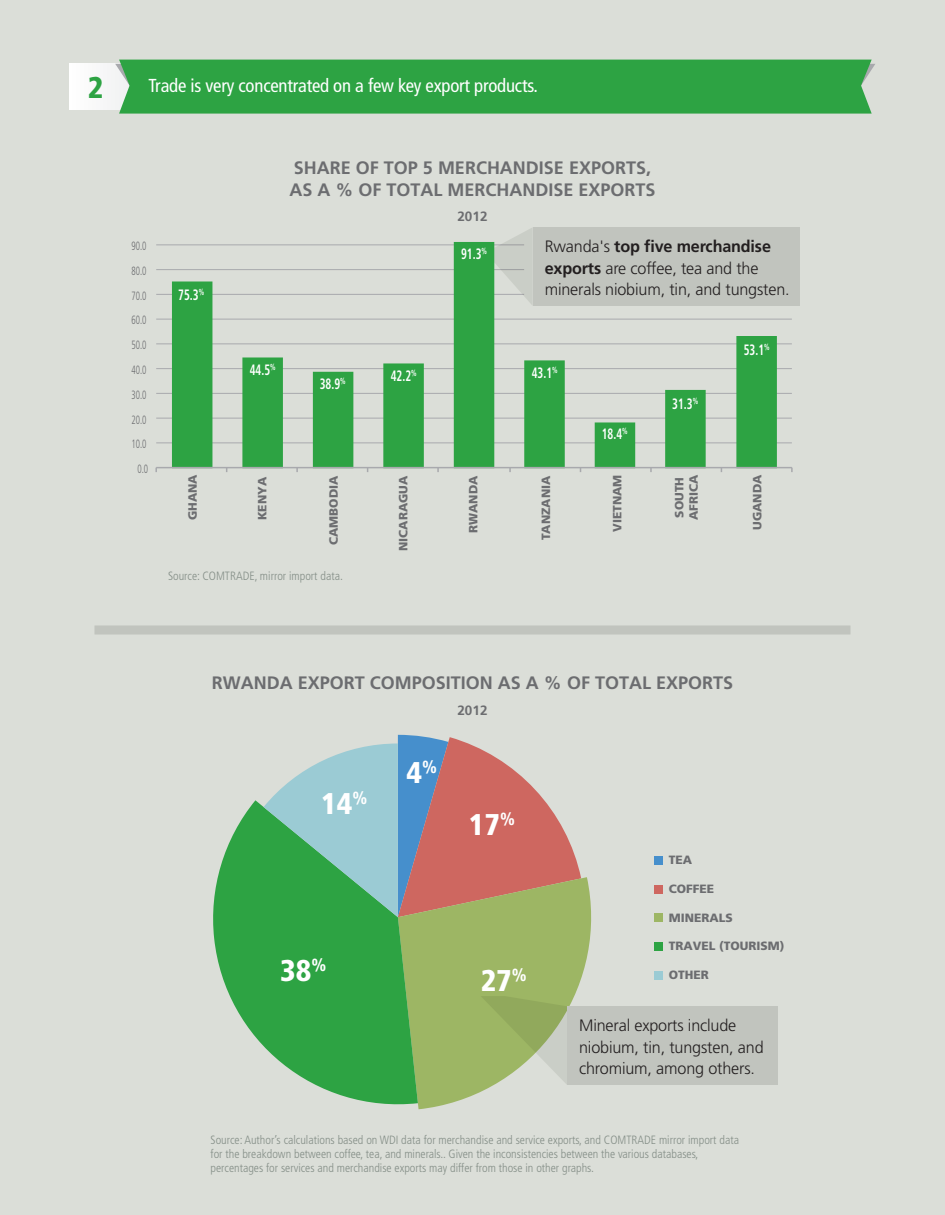
<style>
.page{position:relative;width:945px;height:1215px;background:#dbded8}
.page>*{position:absolute;margin:0;border:0;box-sizing:border-box;transform-origin:0 0}
.t1{font:900 condensed 30px "Frutiger LT Std";color:#fff}
.t2{font:900 condensed 30px "Frutiger LT Std";color:#2da343}
.t3{font:condensed 18.75px "Frutiger LT Std";letter-spacing:-.01em;color:#fff}
.t4{font:700 18px/21.6px "Frutiger LT Std";color:#6c6d70}
.t5{font:900 condensed 17.55px "Frutiger LT Std";color:#fff}
.t6{font:300 16.5px/21.6px "Frutiger LT Std";letter-spacing:-.01em;color:#231f20}
.t7{font:700 condensed 15px "Frutiger LT Std";color:#fff;scale:.75 1}
.t8{font:700 13.5px "Frutiger LT Std";color:#6c6d70}
.t9{font:300 condensed 12px/14.4px "Frutiger LT Std";color:#848e87}
.t10{font:900 12px/14.4px "Frutiger LT Std";color:#6c6d70}
.t11{font:300 condensed 12px "Frutiger LT Std";color:#6c6d70;scale:.75 1}
.s1{font-weight:700}
</style>
<div class="page">
<svg style="left:418px;top:877px;width:174px;height:232px;fill:#9db664"></svg>
<svg style="left:213px;top:800px;width:205px;height:305px;fill:#2da343"></svg>
<svg style="left:264px;top:735px;width:317px;height:182px"></svg>
<svg style="left:481px;top:996px;width:86px;height:89px;background:#a8bb80"></svg>
<div style="left:567px;top:1006px;width:210px;height:79px;background:#c1c4be"></div>
<hr style="left:156px;top:442px;width:636px;height:1px;background:#a8a9ad">
<hr style="left:156px;top:418px;width:636px;height:1px;background:#a8a9ad">
<hr style="left:156px;top:393px;width:636px;height:1px;background:#a8a9ad">
<hr style="left:156px;top:368px;width:636px;height:1px;background:#a8a9ad">
<hr style="left:156px;top:343px;width:636px;height:1px;background:#a8a9ad">
<hr style="left:156px;top:319px;width:636px;height:1px;background:#a8a9ad">
<hr style="left:156px;top:294px;width:368px;height:1px;background:#a8a9ad">
<hr style="left:156px;top:269px;width:368px;height:1px;background:#a8a9ad">
<hr style="left:156px;top:244px;width:368px;height:1px;background:#a8a9ad">
<svg style="left:172px;top:242px;width:605px;height:225px"></svg>
<hr style="left:156px;top:467px;width:636px;height:1px;background:#a8a9ad">
<div style="left:655px;top:857px;width:8px;height:8px;background:#468fcc"></div>
<div style="left:655px;top:885px;width:8px;height:9px;background:#ce6760"></div>
<div style="left:655px;top:914px;width:8px;height:8px;background:#9db664"></div>
<div style="left:655px;top:942px;width:8px;height:9px;background:#2da343"></div>
<div style="left:655px;top:971px;width:8px;height:8px;background:#9bcbd4"></div>
<div style="left:533px;top:227px;width:267px;height:79px;background:#c1c4be"></div>
<div style="left:70px;top:64px;width:99px;height:45px;background:#f9f9f9"></div>
<div style="left:115px;top:60px;width:760px;height:54px;background:#2da343"></div>
<div style="left:94px;top:626px;width:756px;height:8px;background:#c1c4be"></div>
<svg style="left:494px;top:228px;width:39px;height:78px"></svg>
<h1 class="t2" style="left:88px;top:70px;width:17px">2</h1>
<h2 class="t3" style="left:149px;top:75px;width:391px">Trade is very concentrated on a few key export products.</h2>
<p class="t11" style="left:132px;top:239px;width:22px">90.0</p>
<p class="t11" style="left:132px;top:264px;width:22px">80.0</p>
<p class="t11" style="left:132px;top:289px;width:22px">70.0</p>
<p class="t11" style="left:132px;top:313px;width:22px">60.0</p>
<p class="t11" style="left:132px;top:338px;width:22px">50.0</p>
<p class="t11" style="left:132px;top:363px;width:22px">40.0</p>
<p class="t11" style="left:132px;top:388px;width:22px">30.0</p>
<p class="t11" style="left:132px;top:413px;width:22px">20.0</p>
<p class="t11" style="left:132px;top:437px;width:22px">10.0</p>
<p class="t11" style="left:137px;top:462px;width:16px">0.0</p>
<p class="t7" style="left:178px;top:285px;width:36px">75.3<sup>%</sup></p>
<h3 class="t4" style="left:289px;top:157px;width:368px">SHARE OF TOP 5 MERCHANDISE EXPORTS,<br>AS A % OF TOTAL MERCHANDISE EXPORTS</h3>
<p class="t8" style="left:457px;top:208px;width:32px">2012</p>
<p class="t7" style="left:461px;top:245px;width:36px">91.3<sup>%</sup></p>
<h3 class="t6" style="left:545px;top:236px;width:247px">Rwanda's <span class="s1">top five merchandise exports</span> are coffee, tea and the minerals niobium, tin, and tungsten.</h3>
<p class="t7" style="left:250px;top:361px;width:36px">44.5<sup>%</sup></p>
<p class="t7" style="left:320px;top:375px;width:36px">38.9<sup>%</sup></p>
<p class="t7" style="left:391px;top:367px;width:36px">42.2<sup>%</sup></p>
<p class="t7" style="left:532px;top:364px;width:36px">43.1<sup>%</sup></p>
<p class="t7" style="left:602px;top:425px;width:36px">18.4<sup>%</sup></p>
<p class="t7" style="left:672px;top:395px;width:36px">31.3<sup>%</sup></p>
<p class="t7" style="left:744px;top:341px;width:36px">53.1<sup>%</sup></p>
<p class="t10" style="left:185px;top:520px;width:48px;rotate:-90deg">GHANA</p>
<p class="t10" style="left:255px;top:520px;width:45px;rotate:-90deg">KENYA</p>
<p class="t10" style="left:326px;top:545px;width:71px;rotate:-90deg">CAMBODIA</p>
<p class="t10" style="left:396px;top:551px;width:77px;rotate:-90deg">NICARAGUA</p>
<p class="t10" style="left:466px;top:533px;width:59px;rotate:-90deg">RWANDA</p>
<p class="t10" style="left:539px;top:540px;width:66px;rotate:-90deg">TANZANIA</p>
<p class="t10" style="left:610px;top:532px;width:59px;rotate:-90deg">VIETNAM</p>
<p class="t10" style="left:672px;top:520px;width:47px;rotate:-90deg">SOUTH<br>AFRICA</p>
<p class="t10" style="left:750px;top:530px;width:57px;rotate:-90deg">UGANDA</p>
<p class="t9" style="left:168px;top:569px;width:176px">Source: COMTRADE, mirror import data.</p>
<h3 class="t4" style="left:212px;top:672px;width:523px">RWANDA EXPORT COMPOSITION AS A % OF TOTAL EXPORTS</h3>
<p class="t8" style="left:457px;top:702px;width:32px">2012</p>
<h1 class="t1" style="left:321px;top:785px;width:48px">14<sup>%</sup></h1>
<h1 class="t1" style="left:407px;top:755px;width:32px">4<sup>%</sup></h1>
<h1 class="t1" style="left:469px;top:807px;width:48px">17<sup>%</sup></h1>
<h3 class="t5" style="left:311px;top:954px;width:16px">%</h3>
<h1 class="t1" style="left:280px;top:953px;width:33px">38</h1>
<h3 class="t5" style="left:512px;top:964px;width:16px">%</h3>
<h1 class="t1" style="left:481px;top:963px;width:33px">27</h1>
<p class="t10" style="left:669px;top:853px;width:25px">TEA</p>
<p class="t10" style="left:669px;top:882px;width:47px">COFFEE</p>
<p class="t10" style="left:669px;top:910px;width:66px">MINERALS</p>
<p class="t10" style="left:669px;top:939px;width:117px">TRAVEL (TOURISM)</p>
<p class="t10" style="left:669px;top:967px;width:42px">OTHER</p>
<h3 class="t6" style="left:579px;top:1015px;width:186px">Mineral exports include niobium, tin, tungsten, and chromium, among others.</h3>
<p class="t9" style="left:211px;top:1132px;width:530px">Source: Author’s calculations based on WDI data for merchandise and service exports, and COMTRADE mirror import data for the breakdown between coffee, tea, and minerals.. Given the inconsistencies between the various databases, percentages for services and merchandise exports may differ from those in other graphs.</p>
</div>
